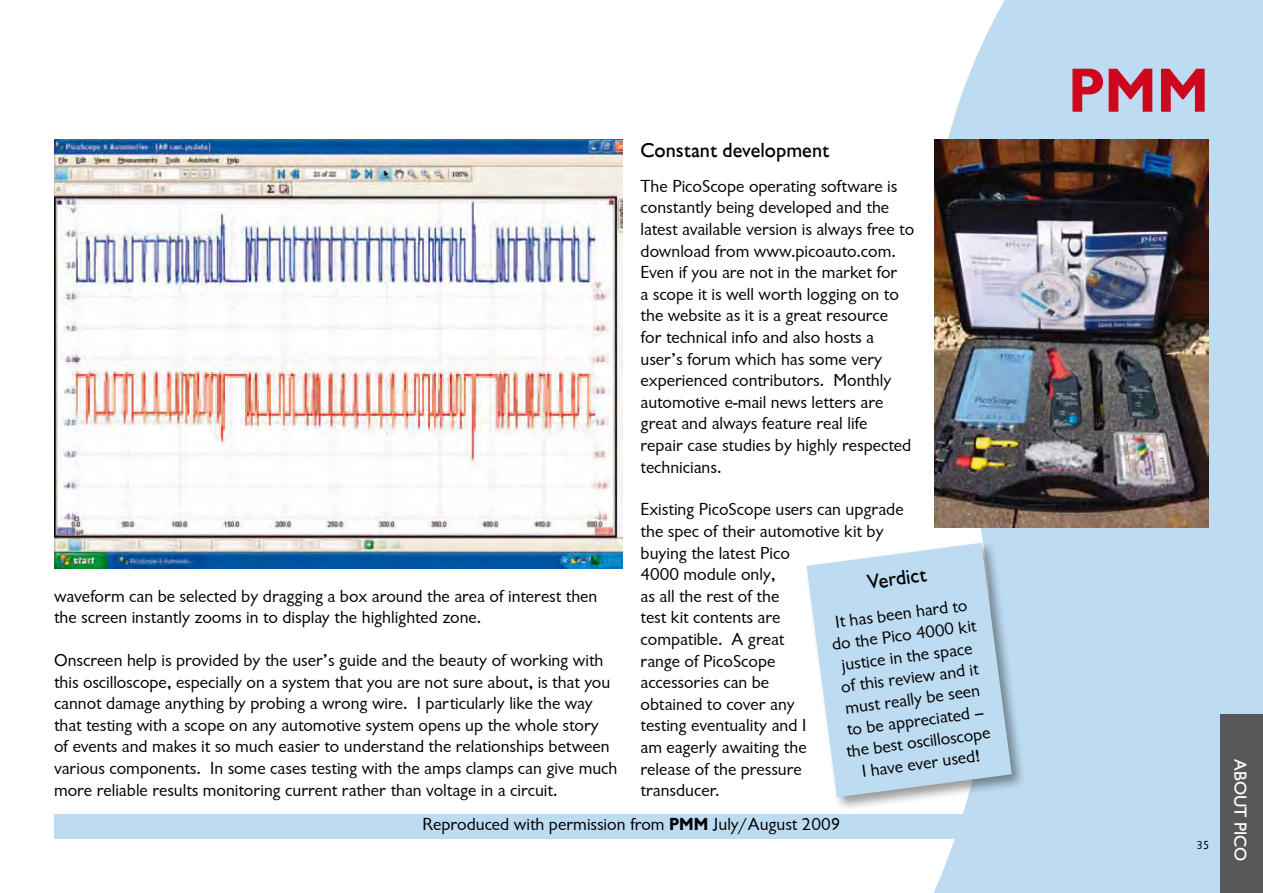
<style>
.page{position:relative;width:1263px;height:893px;background:#fff}
.page>*{position:absolute;margin:0;border:0;box-sizing:border-box;transform-origin:0 0}
.t1{font:700 64.5px "Chantilly";color:#cd071e}
.t2{font:500 21px "Chantilly";color:#000}
.t3{font:18px/21.6px "Chantilly";color:#000}
.t4{font:500 18px "Chantilly";color:#fff}
.t5{font:12px "Chantilly";color:#000}
.s1{font-weight:700}
</style>
<div class="page">
<div style="left:933px;top:0;width:330px;height:893px;background:#bddbf1"></div>
<div style="left:1220px;top:714px;width:43px;height:179px;background:#58585a"></div>
<div style="left:803px;top:539px;width:222px;height:272px;background:#000;opacity:.4"></div>
<svg style="left:806px;top:543px;width:206px;height:254px;background:#c2dbee"></svg>
<img style="left:54px;top:139px;width:568px;height:429px">
<img style="left:934px;top:139px;width:275px;height:388px">
<div style="left:54px;top:814px;width:1155px;height:25px;background:#bddbf1"></div>
<p class="t3" style="left:54px;top:585px;width:545px">waveform can be selected by dragging a box around the area of interest then the screen instantly zooms in to display the highlighted zone.</p>
<p class="t3" style="left:54px;top:650px;width:565px">Onscreen help is provided by the user’s guide and the beauty of working with this oscilloscope, especially on a system that you are not sure about, is that you cannot damage anything by probing a wrong wire. I particularly like the way that testing with a scope on any automotive system opens up the whole story of events and makes it so much easier to understand the relationships between various components. In some cases testing with the amps clamps can give much more reliable results monitoring current rather than voltage in a circuit.</p>
<p class="t2" style="left:640px;top:139px;width:190px">Constant development</p>
<p class="t3" style="left:640px;top:175px;width:275px">The PicoScope operating software is constantly being developed and the latest available version is always free to download from www.picoauto.com.<br>Even if you are not in the market for<br>a scope it is well worth logging on to the website as it is a great resource<br>for technical info and also hosts a user’s forum which has some very experienced contributors. Monthly automotive e-mail news letters are great and always feature real life repair case studies by highly respected technicians.</p>
<p class="t3" style="left:640px;top:499px;width:265px">Existing PicoScope users can upgrade the spec of their automotive kit by buying the latest Pico<br>4000 module only,<br>as all the rest of the<br>test kit contents are<br>compatible. A great<br>range of PicoScope<br>accessories can be<br>obtained to cover any<br>testing eventuality and I<br>am eagerly awaiting the<br>release of the pressure<br>transducer.</p>
<p class="t2" style="left:866px;top:571px;width:61px;rotate:-8deg">Verdict</p>
<p class="t3" style="left:828px;top:612px;width:148px;text-align:center;rotate:-7deg">It has been hard to do the Pico 4000 kit justice in the space of this review and it must really be seen to be appreciated – the best oscilloscope<br>I have ever used!</p>
<p class="t3" style="left:423px;top:814px;width:419px">Reproduced with permission from <span class="s1">PMM</span> July/August 2009</p>
<h1 class="t1" style="left:1068px;top:54px;width:142px">PMM</h1>
<p class="t5" style="left:1196px;top:839px;width:14px">35</p>
<p class="t4" style="left:1250px;top:759px;width:104px;rotate:90deg">ABOUT PICO</p>
</div>
